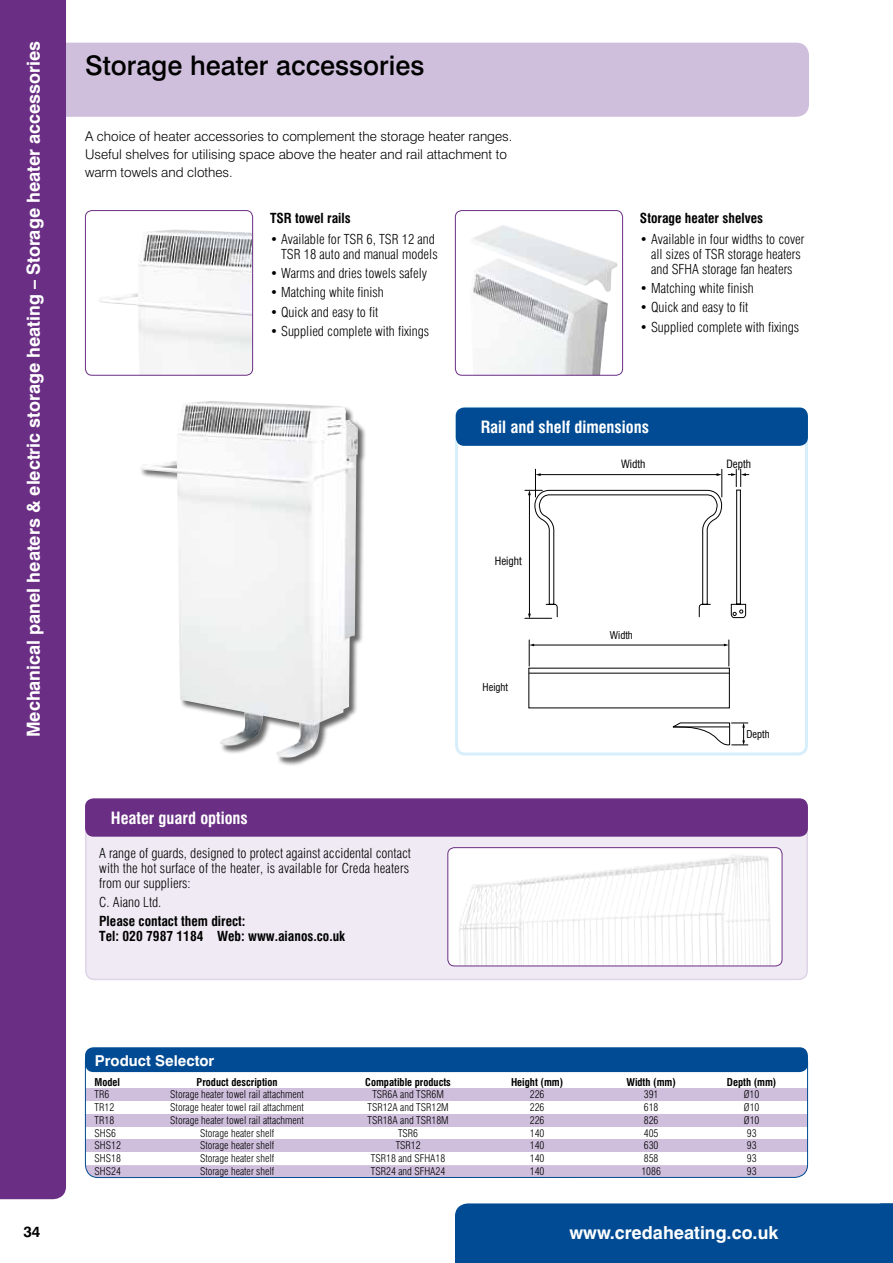
<style>
.page{position:relative;width:893px;height:1263px;background:#fff}
.page>*{position:absolute;margin:0;border:0;box-sizing:border-box;transform-origin:0 0}
.t1{font:500 27px "Swiss 721 BT";color:#000}
.t2{font:700 18px "Swiss 721 BT";color:#fff}
.t3{font:700 condensed 16.5px "Swiss 721 BT";color:#fff}
.t4{font:700 15px "Swiss 721 BT";color:#fff}
.t5{font:700 15px "Swiss 721 BT";color:#000}
.t6{font:300 condensed 13.5px/15px "Swiss 721 BT";color:#000}
.t7{font:300 13.5px/18px "Swiss 721 BT";color:#000}
.t8{font:700 condensed 13.5px/15px "Swiss 721 BT";color:#000}
.t9{font:condensed 11.1px "Swiss 721 BT";color:#000}
.t10{font:300 condensed 10.5px "Swiss 721 BT";color:#000}
.t11{font:700 condensed 10.5px "Swiss 721 BT";color:#000}
.t12{font:condensed 10.5px "Swiss 721 BT";color:#000}
</style>
<div class="page">
<svg style="left:86px;top:1165px;width:722px;height:13px;background:#cfc0dc"></svg>
<div style="left:86px;top:799px;width:721px;height:180px;background:#efeaf4;border-radius:9px"></div>
<div style="left:85px;top:798px;width:723px;height:182px;border:2px solid #dfd4e8;border-radius:9px"></div>
<div style="left:85px;top:798px;width:723px;height:39px;background:#6a2e84;border-radius:9px"></div>
<img style="left:99px;top:229px;width:154px;height:145px">
<div style="left:85px;top:210px;width:168px;height:166px;border:1px solid #6a2e84;border-radius:7px"></div>
<img style="left:475px;top:294px;width:133px;height:80px">
<div style="left:455px;top:210px;width:168px;height:166px;border:1px solid #6a2e84;border-radius:7px"></div>
<img style="left:473px;top:225px;width:144px;height:69px">
<div style="left:448px;top:848px;width:334px;height:118px;background:#fff;border-radius:7px"></div>
<img style="left:459px;top:856px;width:272px;height:108px">
<div style="left:447px;top:847px;width:335px;height:119px;border:1px solid #6a2e84;border-radius:7px"></div>
<div style="left:455px;top:407px;width:353px;height:348px;border:3px solid #d7effa;border-radius:9px"></div>
<div style="left:456px;top:408px;width:352px;height:38px;background:#004b93;border-radius:9px"></div>
<svg style="left:525px;top:469px;width:224px;height:150px"></svg>
<hr style="left:529px;top:673px;width:200px;height:1px;background:#000">
<hr style="left:533px;top:645px;width:192px;height:1px;background:#000">
<svg style="left:724px;top:640px;width:6px;height:26px"></svg>
<svg style="left:529px;top:640px;width:5px;height:26px"></svg>
<svg style="left:672px;top:722px;width:76px;height:24px"></svg>
<div style="left:66px;top:42px;width:743px;height:75px;background:#cfbfdc"></div>
<div style="left:140px;top:401px;width:227px;height:365px;background:#000;opacity:.6"></div>
<img style="left:140px;top:401px;width:218px;height:357px">
<div style="left:0;top:0;width:66px;height:1199px;background:#6a2e84"></div>
<div style="left:455px;top:1203px;width:438px;height:60px;background:#004b93"></div>
<div style="left:85px;top:1047px;width:723px;height:25px;background:#004b93;border-radius:9px"></div>
<div style="left:85px;top:1088px;width:722px;height:13px;background:#cfbfdc"></div>
<div style="left:85px;top:1114px;width:722px;height:12px;background:#cfbfdc"></div>
<div style="left:85px;top:1139px;width:722px;height:13px;background:#cfbfdc"></div>
<div style="left:85px;top:1048px;width:723px;height:130px;border:1px solid #004b93;border-radius:13px"></div>
<h2 class="t2" style="left:22px;top:737px;width:698px;rotate:-90deg">Mechanical panel heaters &amp; electric storage heating – Storage heater accessories</h2>
<h1 class="t1" style="left:85px;top:49px;width:341px">Storage heater accessories</h1>
<p class="t7" style="left:85px;top:127px;width:429px">A choice of heater accessories to complement the storage heater ranges.<br>Useful shelves for utilising space above the heater and rail attachment to warm towels and clothes.</p>
<p class="t8" style="left:270px;top:210px;width:82px">TSR towel rails</p>
<p class="t6" style="left:270px;top:231px;width:169px;text-align:right">• Available for TSR 6, TSR 12 and<br>TSR 18 auto and manual models</p>
<p class="t6" style="left:270px;top:266px;width:159px">• Warms and dries towels safely</p>
<p class="t6" style="left:270px;top:285px;width:115px">• Matching white finish</p>
<p class="t6" style="left:270px;top:304px;width:110px">• Quick and easy to fit</p>
<p class="t6" style="left:270px;top:323px;width:161px">• Supplied complete with fixings</p>
<p class="t8" style="left:640px;top:210px;width:125px">Storage heater shelves</p>
<p class="t6" style="left:640px;top:231px;width:166px;text-align:center">• Available in four widths to cover all sizes of TSR storage heaters and SFHA storage fan heaters</p>
<p class="t6" style="left:640px;top:281px;width:115px">• Matching white finish</p>
<p class="t6" style="left:640px;top:300px;width:110px">• Quick and easy to fit</p>
<p class="t6" style="left:640px;top:319px;width:161px">• Supplied complete with fixings</p>
<p class="t3" style="left:481px;top:417px;width:170px">Rail and shelf dimensions</p>
<p class="t9" style="left:621px;top:457px;width:26px">Width</p>
<p class="t9" style="left:726px;top:457px;width:26px">Depth</p>
<p class="t3" style="left:111px;top:808px;width:139px">Heater guard options</p>
<p class="t6" style="left:99px;top:845px;width:313px">A range of guards, designed to protect against accidental contact with the hot surface of the heater, is available for Creda heaters from our suppliers:</p>
<p class="t6" style="left:99px;top:894px;width:64px">C. Aiano Ltd.</p>
<p class="t8" style="left:99px;top:914px;width:247px">Please contact them direct:<br>Tel: 020 7987 1184 Web: www.aianos.co.uk</p>
<p class="t9" style="left:495px;top:554px;width:28px">Height</p>
<p class="t12" style="left:483px;top:681px;width:27px">Height</p>
<p class="t12" style="left:610px;top:629px;width:24px">Width</p>
<p class="t12" style="left:746px;top:727px;width:25px">Depth</p>
<p class="t4" style="left:95px;top:1051px;width:121px">Product Selector</p>
<p class="t11" style="left:95px;top:1075px;width:27px">Model</p>
<p class="t11" style="left:197px;top:1075px;width:82px">Product description</p>
<p class="t11" style="left:365px;top:1075px;width:87px">Compatible products</p>
<p class="t11" style="left:511px;top:1075px;width:54px">Height (mm)</p>
<p class="t11" style="left:626px;top:1075px;width:51px">Width (mm)</p>
<p class="t11" style="left:727px;top:1075px;width:51px">Depth (mm)</p>
<p class="t10" style="left:95px;top:1088px;width:16px">TR6</p>
<p class="t10" style="left:170px;top:1088px;width:135px">Storage heater towel rail attachment</p>
<p class="t10" style="left:372px;top:1088px;width:73px">TSR6A and TSR6M</p>
<p class="t10" style="left:530px;top:1088px;width:16px">226</p>
<p class="t10" style="left:644px;top:1088px;width:16px">391</p>
<p class="t10" style="left:744px;top:1088px;width:17px">Ø10</p>
<p class="t10" style="left:95px;top:1101px;width:21px">TR12</p>
<p class="t10" style="left:170px;top:1101px;width:135px">Storage heater towel rail attachment</p>
<p class="t10" style="left:367px;top:1101px;width:83px">TSR12A and TSR12M</p>
<p class="t10" style="left:530px;top:1101px;width:16px">226</p>
<p class="t10" style="left:644px;top:1101px;width:16px">618</p>
<p class="t10" style="left:744px;top:1101px;width:17px">Ø10</p>
<p class="t10" style="left:95px;top:1114px;width:21px">TR18</p>
<p class="t10" style="left:170px;top:1114px;width:135px">Storage heater towel rail attachment</p>
<p class="t10" style="left:367px;top:1114px;width:83px">TSR18A and TSR18M</p>
<p class="t10" style="left:530px;top:1114px;width:16px">226</p>
<p class="t10" style="left:644px;top:1114px;width:16px">826</p>
<p class="t10" style="left:744px;top:1114px;width:17px">Ø10</p>
<p class="t10" style="left:95px;top:1126px;width:23px">SHS6</p>
<p class="t10" style="left:200px;top:1126px;width:76px">Storage heater shelf</p>
<p class="t10" style="left:398px;top:1126px;width:22px">TSR6</p>
<p class="t10" style="left:530px;top:1126px;width:16px">140</p>
<p class="t10" style="left:644px;top:1126px;width:16px">405</p>
<p class="t10" style="left:747px;top:1126px;width:11px">93</p>
<p class="t10" style="left:95px;top:1139px;width:28px">SHS12</p>
<p class="t10" style="left:200px;top:1139px;width:76px">Storage heater shelf</p>
<p class="t10" style="left:396px;top:1139px;width:26px">TSR12</p>
<p class="t10" style="left:530px;top:1139px;width:16px">140</p>
<p class="t10" style="left:644px;top:1139px;width:16px">630</p>
<p class="t10" style="left:747px;top:1139px;width:11px">93</p>
<p class="t10" style="left:95px;top:1152px;width:28px">SHS18</p>
<p class="t10" style="left:200px;top:1152px;width:76px">Storage heater shelf</p>
<p class="t10" style="left:371px;top:1152px;width:76px">TSR18 and SFHA18</p>
<p class="t10" style="left:530px;top:1152px;width:16px">140</p>
<p class="t10" style="left:644px;top:1152px;width:16px">858</p>
<p class="t10" style="left:747px;top:1152px;width:11px">93</p>
<p class="t10" style="left:95px;top:1165px;width:28px">SHS24</p>
<p class="t10" style="left:200px;top:1165px;width:76px">Storage heater shelf</p>
<p class="t10" style="left:371px;top:1165px;width:76px">TSR24 and SFHA24</p>
<p class="t10" style="left:530px;top:1165px;width:16px">140</p>
<p class="t10" style="left:641px;top:1165px;width:21px">1086</p>
<p class="t10" style="left:747px;top:1165px;width:11px">93</p>
<p class="t5" style="left:23px;top:1222px;width:19px">34</p>
<h2 class="t2" style="left:569px;top:1222px;width:210px">www.credaheating.co.uk</h2>
</div>
